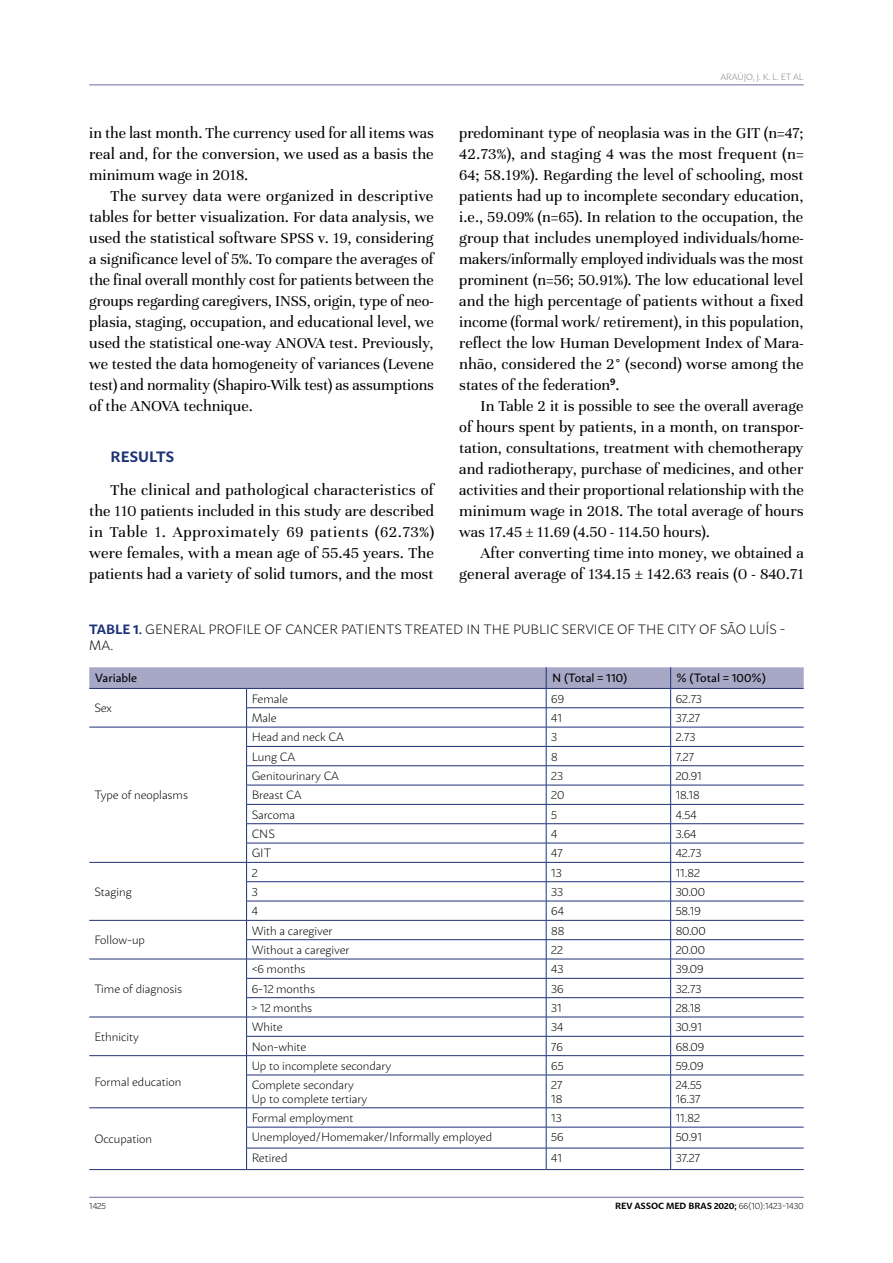
<style>
.page{position:relative;width:893px;height:1263px;background:#fff}
.page>*{position:absolute;margin:0;border:0;box-sizing:border-box;transform-origin:0 0}
.t1{font:16.5px/21px "Unna";color:#000;text-align:justify}
.t2{font:600 15px "Mato Sans";color:#1e3278}
.t3{font:200 13.5px/16.2px "Mato Sans";color:#000}
.t4{font:200 12px/13.5px "Mato Sans";color:#000}
.t5{font:12px "Mato Sans";color:#000}
.t6{font:600 9px "Mato Sans";color:#000}
.t7{font:200 9px "Mato Sans";letter-spacing:-.01em;color:#808285}
.t8{font:200 9px "Mato Sans";color:#000}
.s1{font-weight:600;color:#1e3278}
.s2{font-weight:200}
</style>
<div class="page">
<hr style="left:89px;top:85px;width:715px;height:1px;background:#696c9f">
<hr style="left:89px;top:1197px;width:715px;height:1px;background:#696c9f">
<hr style="left:246px;top:1075px;width:300px;height:1px;background:#1e3278">
<hr style="left:546px;top:1075px;width:125px;height:1px;background:#1e3278">
<hr style="left:546px;top:1075px;width:1px;height:32px;background:#1e3278">
<hr style="left:671px;top:1075px;width:133px;height:1px;background:#1e3278">
<hr style="left:247px;top:1107px;width:299px;height:1px;background:#1e3278">
<hr style="left:546px;top:1107px;width:125px;height:1px;background:#1e3278">
<hr style="left:671px;top:1107px;width:133px;height:1px;background:#1e3278">
<hr style="left:246px;top:1127px;width:300px;height:1px;background:#1e3278">
<hr style="left:546px;top:1127px;width:125px;height:1px;background:#1e3278">
<hr style="left:671px;top:1127px;width:133px;height:1px;background:#1e3278">
<hr style="left:246px;top:1148px;width:300px;height:1px;background:#1e3278">
<hr style="left:546px;top:1148px;width:125px;height:1px;background:#1e3278">
<svg style="left:546px;top:1108px;width:1px;height:61px"></svg>
<hr style="left:671px;top:1148px;width:133px;height:1px;background:#1e3278">
<hr style="left:247px;top:1169px;width:299px;height:1px;background:#1e3278">
<hr style="left:546px;top:1169px;width:125px;height:1px;background:#1e3278">
<hr style="left:671px;top:1169px;width:133px;height:1px;background:#1e3278">
<hr style="left:670px;top:1075px;width:1px;height:32px;background:#1e3278">
<svg style="left:670px;top:1108px;width:1px;height:61px"></svg>
<hr style="left:246px;top:1075px;width:1px;height:32px;background:#1e3278">
<hr style="left:89px;top:1107px;width:158px;height:1px;background:#1e3278">
<svg style="left:246px;top:1108px;width:1px;height:61px"></svg>
<hr style="left:89px;top:1169px;width:158px;height:1px;background:#1e3278">
<svg style="left:89px;top:667px;width:715px;height:408px"></svg>
<p class="t7" style="left:720px;top:68px;width:85px">ARAÚJO, J. K. L. ET AL</p>
<p class="t1" style="left:89px;top:122px;width:346px">in the last month. The currency used for all items was real and, for the conversion, we used as a basis the minimum wage in 2018.</p>
<p class="t1" style="left:89px;top:185px;width:346px;text-indent:21px">The survey data were organized in descriptive tables for better visualization. For data analysis, we used the statistical software SPSS v. 19, considering a significance level of 5%. To compare the averages of the final overall monthly cost for patients between the groups regarding caregivers, INSS, origin, type of neo&shy;plasia, staging, occupation, and educational level, we used the statistical one-way ANOVA test. Previously, we tested the data homogeneity of variances (Levene test) and normality (Shapiro-Wilk test) as assumptions of the ANOVA technique.</p>
<p class="t2" style="left:111px;top:443px;width:65px">RESULTS</p>
<p class="t1" style="left:89px;top:479px;width:346px;text-indent:21px">The clinical and pathological characteristics of the 110 patients included in this study are described in Table 1. Approximately 69 patients (62.73%) were females, with a mean age of 55.45 years. The patients had a variety of solid tumors, and the most</p>
<p class="t1" style="left:459px;top:122px;width:346px">predominant type of neoplasia was in the GIT (n=47; 42.73%), and staging 4 was the most frequent (n= 64; 58.19%). Regarding the level of schooling, most patients had up to incomplete secondary education, i.e., 59.09% (n=65). In relation to the occupation, the group that includes unemployed individuals/home&shy;makers/informally employed individuals was the most prominent (n=56; 50.91%). The low educational level and the high percentage of patients without a fixed income (formal work/ retirement), in this population, reflect the low Human Development Index of Mara&shy;nhão, considered the 2° (second) worse among the states of the federation<sup>9</sup>.</p>
<p class="t1" style="left:459px;top:395px;width:346px;text-indent:21px">In Table 2 it is possible to see the overall average of hours spent by patients, in a month, on transpor&shy;tation, consultations, treatment with chemotherapy and radiotherapy, purchase of medicines, and other activities and their proportional relationship with the minimum wage in 2018. The total average of hours was 17.45 ± 11.69 (4.50 - 114.50 hours).</p>
<p class="t1" style="left:459px;top:542px;width:346px;text-align:right">After converting time into money, we obtained a general average of 134.15 ± 142.63 reais (0 - 840.71</p>
<p class="t3" style="left:89px;top:620px;width:698px"><span class="s1">TABLE 1.</span> GEN ERAL PROFILE OF CAN CER PATIENTS TREATED IN THE PUBLIC SERVICE OF THE CITY OF SÃO LUÍS -<br>MA.</p>
<p class="t5" style="left:95px;top:667px;width:43px">Variable</p>
<p class="t5" style="left:552px;top:667px;width:77px">N (Total = 110)</p>
<p class="t5" style="left:677px;top:667px;width:91px">% (Total = 100%)</p>
<p class="t4" style="left:94px;top:700px;width:19px">Sex</p>
<p class="t4" style="left:252px;top:690px;width:38px">Female</p>
<p class="t4" style="left:551px;top:690px;width:14px">69</p>
<p class="t4" style="left:676px;top:690px;width:28px">62.73</p>
<p class="t4" style="left:252px;top:709px;width:26px">Male</p>
<p class="t4" style="left:551px;top:709px;width:12px">41</p>
<p class="t4" style="left:676px;top:709px;width:26px">37.27</p>
<p class="t4" style="left:94px;top:787px;width:95px">Type of neoplasms</p>
<p class="t4" style="left:94px;top:883px;width:39px">Staging</p>
<p class="t4" style="left:94px;top:932px;width:52px">Follow-up</p>
<p class="t4" style="left:94px;top:980px;width:89px">Time of diagnosis</p>
<p class="t4" style="left:94px;top:1028px;width:46px">Ethnicity</p>
<p class="t4" style="left:94px;top:1074px;width:89px">Formal education</p>
<p class="t4" style="left:94px;top:1131px;width:59px">Occupation</p>
<p class="t4" style="left:252px;top:729px;width:94px">Head and neck CA</p>
<p class="t4" style="left:551px;top:729px;width:8px">3</p>
<p class="t4" style="left:676px;top:729px;width:21px">2.73</p>
<p class="t4" style="left:252px;top:748px;width:45px">Lung CA</p>
<p class="t4" style="left:551px;top:748px;width:8px">8</p>
<p class="t4" style="left:676px;top:748px;width:20px">7.27</p>
<p class="t4" style="left:252px;top:767px;width:89px">Genitourinary CA</p>
<p class="t4" style="left:551px;top:767px;width:13px">23</p>
<p class="t4" style="left:676px;top:767px;width:28px">20.91</p>
<p class="t4" style="left:252px;top:787px;width:52px">Breast CA</p>
<p class="t4" style="left:551px;top:787px;width:15px">20</p>
<p class="t4" style="left:676px;top:787px;width:25px">18.18</p>
<p class="t4" style="left:252px;top:806px;width:45px">Sarcoma</p>
<p class="t4" style="left:551px;top:806px;width:7px">5</p>
<p class="t4" style="left:676px;top:806px;width:22px">4.54</p>
<p class="t4" style="left:252px;top:825px;width:25px">CNS</p>
<p class="t4" style="left:551px;top:825px;width:8px">4</p>
<p class="t4" style="left:676px;top:825px;width:22px">3.64</p>
<p class="t4" style="left:252px;top:845px;width:21px">GIT</p>
<p class="t4" style="left:551px;top:845px;width:13px">47</p>
<p class="t4" style="left:676px;top:845px;width:27px">42.73</p>
<p class="t4" style="left:252px;top:864px;width:7px">2</p>
<p class="t4" style="left:551px;top:864px;width:12px">13</p>
<p class="t4" style="left:676px;top:864px;width:26px">11.82</p>
<p class="t4" style="left:252px;top:883px;width:8px">3</p>
<p class="t4" style="left:551px;top:883px;width:14px">33</p>
<p class="t4" style="left:676px;top:883px;width:31px">30.00</p>
<p class="t4" style="left:252px;top:903px;width:8px">4</p>
<p class="t4" style="left:551px;top:903px;width:14px">64</p>
<p class="t4" style="left:676px;top:903px;width:27px">58.19</p>
<p class="t4" style="left:252px;top:922px;width:82px">With a caregiver</p>
<p class="t4" style="left:551px;top:922px;width:15px">88</p>
<p class="t4" style="left:676px;top:922px;width:32px">80.00</p>
<p class="t4" style="left:252px;top:941px;width:99px">Without a caregiver</p>
<p class="t4" style="left:551px;top:941px;width:13px">22</p>
<p class="t4" style="left:676px;top:941px;width:31px">20.00</p>
<p class="t4" style="left:252px;top:961px;width:55px">&lt;6 months</p>
<p class="t4" style="left:551px;top:961px;width:14px">43</p>
<p class="t4" style="left:676px;top:961px;width:29px">39.09</p>
<p class="t4" style="left:252px;top:980px;width:65px">6-12 months</p>
<p class="t4" style="left:551px;top:980px;width:14px">36</p>
<p class="t4" style="left:676px;top:980px;width:27px">32.73</p>
<p class="t4" style="left:252px;top:999px;width:62px">&gt; 12 months</p>
<p class="t4" style="left:551px;top:999px;width:12px">31</p>
<p class="t4" style="left:676px;top:999px;width:27px">28.18</p>
<p class="t4" style="left:252px;top:1019px;width:32px">White</p>
<p class="t4" style="left:551px;top:1019px;width:14px">34</p>
<p class="t4" style="left:676px;top:1019px;width:28px">30.91</p>
<p class="t4" style="left:252px;top:1038px;width:56px">Non-white</p>
<p class="t4" style="left:551px;top:1038px;width:13px">76</p>
<p class="t4" style="left:676px;top:1038px;width:30px">68.09</p>
<p class="t4" style="left:252px;top:1057px;width:141px">Up to incomplete secondary</p>
<p class="t4" style="left:551px;top:1057px;width:14px">65</p>
<p class="t4" style="left:676px;top:1057px;width:29px">59.09</p>
<p class="t4" style="left:252px;top:1077px;width:117px">Complete secondary<br>Up to complete tertiary</p>
<p class="t4" style="left:551px;top:1077px;width:13px">27<br>18</p>
<p class="t4" style="left:676px;top:1077px;width:28px">24.55<br>16.37</p>
<p class="t4" style="left:252px;top:1109px;width:103px">Formal employment</p>
<p class="t4" style="left:551px;top:1109px;width:12px">13</p>
<p class="t4" style="left:676px;top:1109px;width:26px">11.82</p>
<p class="t4" style="left:252px;top:1129px;width:242px">Unemployed/Homemaker/Informally employed</p>
<p class="t4" style="left:551px;top:1129px;width:14px">56</p>
<p class="t4" style="left:676px;top:1129px;width:28px">50.91</p>
<p class="t4" style="left:252px;top:1150px;width:37px">Retired</p>
<p class="t4" style="left:551px;top:1150px;width:12px">41</p>
<p class="t4" style="left:676px;top:1150px;width:26px">37.27</p>
<p class="t8" style="left:89px;top:1198px;width:18px">1425</p>
<p class="t6" style="left:615px;top:1198px;width:190px">REV ASSOC MED BRAS 2020; <span class="s2">66(10):1423-1430</span></p>
</div>
